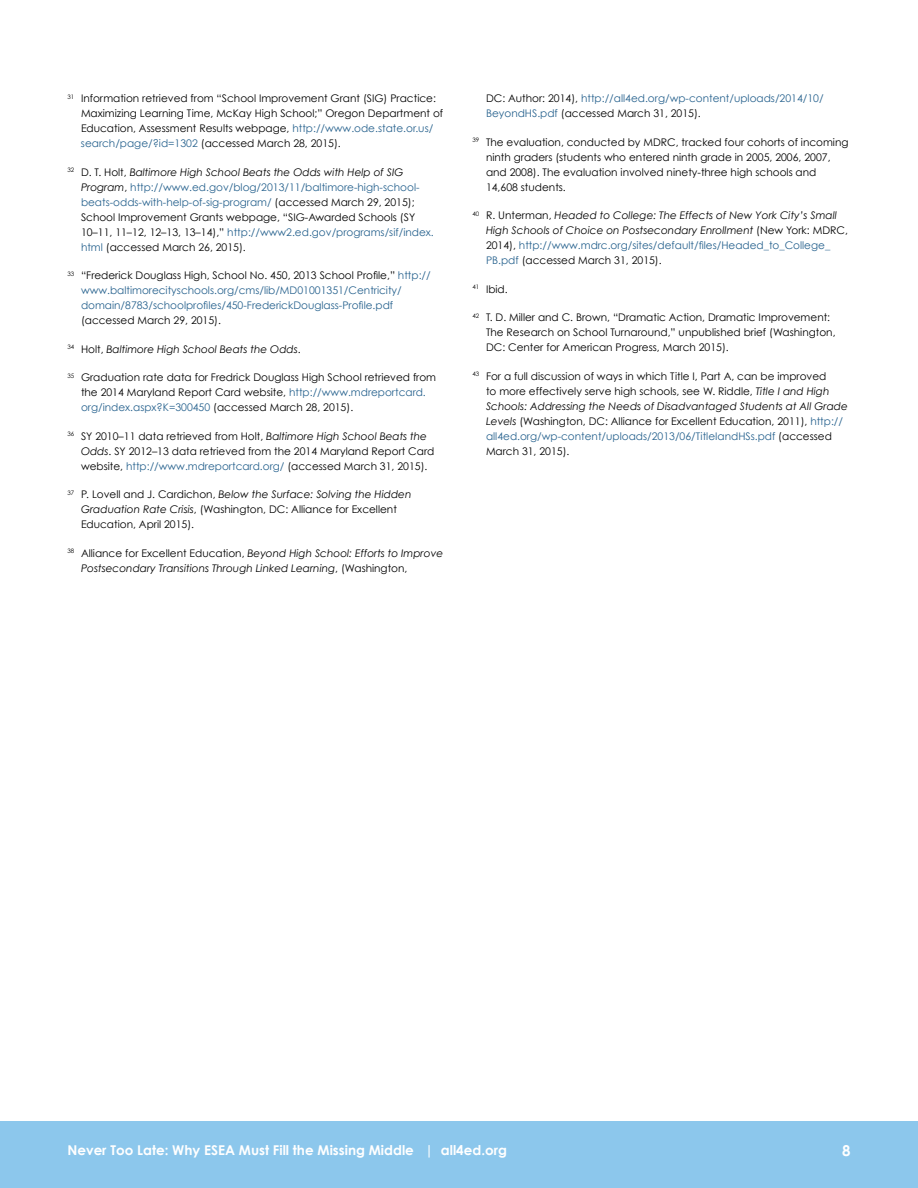
<style>
.page{position:relative;width:918px;height:1188px;background:#fff}
.page>*{position:absolute;margin:0;border:0;box-sizing:border-box;transform-origin:0 0}
.t1{font:700 15px "Century Gothic";color:#fff}
.t2{font:700 13.5px "Century Gothic";color:#fff}
.t3{font:10.5px/15px "Century Gothic";color:#000}
.t4{font:italic 10.5px/15px "Century Gothic";color:#000}
.t5{font:10.5px/15px "Century Gothic";color:#27628e}
.s1{color:#27628e}
.s2{font-style:italic}
.s3{color:#000}
.s4{font-style:normal}
.s5{font-style:normal;color:#27628e}
</style>
<div class="page">
<div style="left:0;top:1121px;width:918px;height:67px;background:#8cc7ec"></div>
<p class="t3" style="left:81px;top:91px;width:364px;text-indent:-13px"><sup>31</sup> Information retrieved from “School Improvement Grant (SIG) Practice:<br>Maximizing Learning Time, McKay High School;” Oregon Department of Education, Assessment Results webpage, <span class="s1">http://www.ode.state.or.us/ search/page/?id=1302</span> (accessed March 28, 2015).</p>
<p class="t3" style="left:81px;top:164px;width:353px;text-indent:-14px"><sup>32</sup> D. T. Holt, <span class="s2">Baltimore High School Beats the Odds with Help of SIG Program</span>, <span class="s1">http://www.ed.gov/blog/2013/11/baltimore-high-school&shy;beats-odds-with-help-of-sig-program/</span> (accessed March 29, 2015); School Improvement Grants webpage, “SIG-Awarded Schools (SY 10–11, 11–12, 12–13, 13–14),” <span class="s1">http://www2.ed.gov/programs/sif/index. html</span> (accessed March 26, 2015).</p>
<p class="t5" style="left:81px;top:268px;width:351px;text-indent:-14px"><sup>33</sup> <span class="s3">“Frederick Douglass High, School No. 450, 2013 School Profile,”</span> http:// www. baltimorecityschools.org/cms/lib/MD01001351/Centricity/ domain/8783/schoolprofiles/450-FrederickDouglass-Profile.pdf</p>
<p class="t3" style="left:81px;top:313px;width:140px">(accessed March 29, 2015).</p>
<p class="t4" style="left:68px;top:341px;width:233px"><sup>34</sup> <span class="s4">Holt,</span> Baltimore High School Beats the Odds<span class="s4">.</span></p>
<p class="t3" style="left:81px;top:370px;width:357px;text-indent:-14px"><sup>35</sup> Graduation rate data for Fredrick Douglass High School retrieved from the 2014 Maryland Report Card website, <span class="s1">http://www. mdreportcard. org/index.aspx?K=300450</span> (accessed March 28, 2015).</p>
<p class="t3" style="left:81px;top:428px;width:355px;text-indent:-14px"><sup>36</sup> SY 2010–11 data retrieved from Holt, <span class="s2">Baltimore High School Beats the<br>Odds</span>. SY 2012–13 data retrieved from the 2014 Maryland Report Card website, <span class="s1">http://www. mdreportcard.org/</span> (accessed March 31, 2015).</p>
<p class="t3" style="left:81px;top:487px;width:332px;text-indent:-14px"><sup>37</sup> P. Lovell and J. Cardichon, <span class="s2">Below the Surface: Solving the Hidden<br>Graduation Rate Crisis</span>, (Washington, DC: Alliance for Excellent<br>Education, April 2015).</p>
<p class="t4" style="left:81px;top:545px;width:364px;text-indent:-14px"><sup>38</sup> <span class="s4">Alliance for Excellent Education,</span> Beyond High School: Efforts to Improve<br>Postsecondary Transitions Through Linked Learning<span class="s4">, (Washington,</span></p>
<p class="t5" style="left:486px;top:91px;width:339px"><span class="s3">DC: Author: 2014),</span> http://all4ed.org/wp-content/uploads/2014/10/<br>BeyondHS.pdf <span class="s3">(accessed March 31, 2015).</span></p>
<p class="t3" style="left:486px;top:134px;width:364px;text-indent:-14px"><sup>39</sup> The evaluation, conducted by MDRC, tracked four cohorts of incoming ninth graders (students who entered ninth grade in 2005, 2006, 2007, and 2008). The evaluation involved ninety-three high schools and 14,608 students.</p>
<p class="t4" style="left:486px;top:208px;width:363px;text-indent:-14px"><sup>40</sup> <span class="s4">R. Unterman,</span> Headed to College: The Effects of New York City’s Small High Schools of Choice on Postsecondary Enrollment <span class="s4">(New York: MDRC, 2014),</span> <span class="s5">http://www.mdrc.org/sites/default/files/Headed_to_College_ PB.pdf</span> <span class="s4">(accessed March 31, 2015).</span></p>
<p class="t3" style="left:472px;top:281px;width:35px"><sup>41</sup> Ibid.</p>
<p class="t3" style="left:486px;top:310px;width:351px;text-indent:-14px"><sup>42</sup> T. D. Miller and C. Brown, “Dramatic Action, Dramatic Improvement:<br>The Research on School Turnaround,” unpublished brief (Washington,<br>DC: Center for American Progress, March 2015).</p>
<p class="t3" style="left:486px;top:368px;width:363px;text-indent:-14px"><sup>43</sup> For a full discussion of ways in which Title I, Part A, can be improved<br>to more effectively serve high schools, see W. Riddle, <span class="s2">Title I and High Schools: Addressing the Needs of Disadvantaged Students at All Grade Levels</span> (Washington, DC: Alliance for Excellent Education, 2011), <span class="s1">http:// all4ed.org/wp-content/uploads/2013/06/TitleIandHSs. pdf</span> (accessed March 31, 2015).</p>
<p class="t2" style="left:68px;top:1141px;width:441px">Never Too Late: Why ESEA Must Fill the Missing Middle | all4ed.org</p>
<h1 class="t1" style="left:842px;top:1141px;width:10px">8</h1>
</div>
